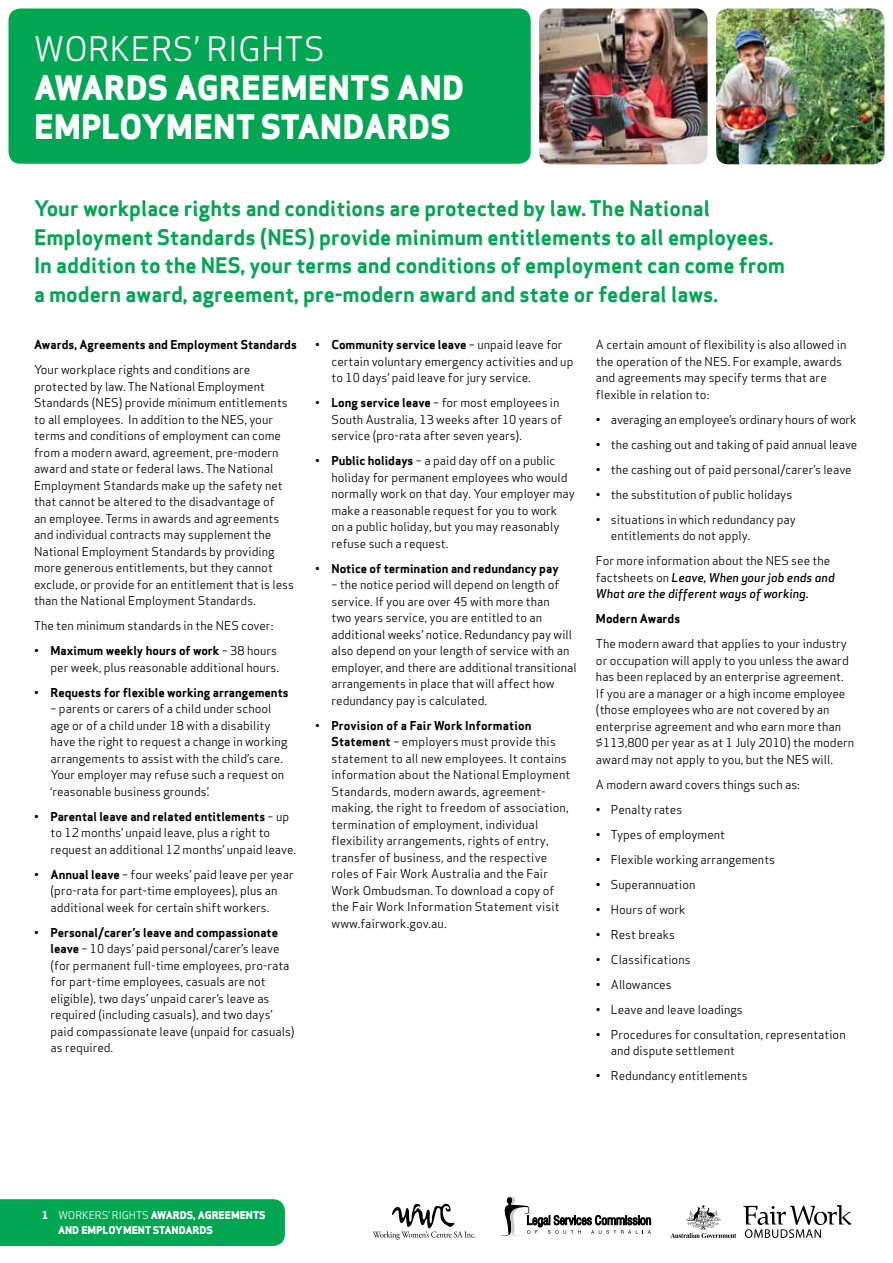
<style>
.page{position:relative;width:893px;height:1263px;background:#fff}
.page>*{position:absolute;margin:0;border:0;box-sizing:border-box;transform-origin:0 0}
.t1{font:800 33px/39px "Apex Sans";color:#fff}
.t2{font:33px "Apex Sans";letter-spacing:.01em;color:#fff}
.t3{font:700 21px/28.5px "Apex Sans";color:#00a651}
.t4{font:12px/16.5px "Apex Sans";color:#000}
.t5{font:700 12px "Apex Sans";color:#000}
.t6{font:italic 500 12px/16.5px "Apex Sans";color:#000}
.t7{font:800 10.5px/15px "Apex Sans";letter-spacing:-.005em;color:#fff}
.t8{font:10.5px "Apex Sans";color:#fff}
.s1{font-weight:700}
.s2{font-weight:400}
.s3{font-weight:400;font-style:normal}
.s4{font-weight:800}
</style>
<div class="page">
<div style="left:0;top:1199px;width:285px;height:47px;background:#00a651"></div>
<img style="left:539px;top:9px;width:169px;height:155px">
<img style="left:716px;top:9px;width:168px;height:155px">
<div style="left:9px;top:9px;width:522px;height:155px;background:#00a651;border-radius:12px"></div>
<svg style="left:373px;top:1203px;width:102px;height:37px"></svg>
<svg style="left:670px;top:1205px;width:66px;height:33px"></svg>
<svg style="left:743px;top:1205px;width:108px;height:33px"></svg>
<svg style="left:499px;top:1197px;width:152px;height:40px"></svg>
<h1 class="t2" style="left:34px;top:22px;width:292px">Workers’ Rights</h1>
<h1 class="t1" style="left:34px;top:68px;width:432px">AWARDS AGREEMENTS AND<br>EMPLOYMENT STANDARDS</h1>
<p class="t3" style="left:34px;top:194px;width:753px">Your workplace rights and conditions are protected by law. The National Employment Standards (NES) provide minimum entitlements to all employees.<br>In addition to the NES, your terms and conditions of employment can come from a modern award, agreement, pre-modern award and state or federal laws.</p>
<p class="t5" style="left:34px;top:337px;width:264px">Awards, Agreements and Employment Standards</p>
<p class="t4" style="left:34px;top:360px;width:261px">Your workplace rights and conditions are protected by law. The National Employment Standards (NES) provide minimum entitlements to all employees. I n addition to the NES, your terms and conditions of employment can come from a modern award, agreement, pre-modern award and state or federal laws. The National Employment Standards make up the safety net that cannot be altered to the disadvantage of<br>an employee. Terms in awards and agreements and individual contracts may supplement the National Employment Standards by providing more generous entitlements, but they cannot exclude, or provide for an entitlement that is less than the National Employment Standards.</p>
<p class="t4" style="left:34px;top:616px;width:241px">The ten minimum standards in the NES cover:</p>
<p class="t4" style="left:34px;top:641px;width:246px;text-align:right"><span class="s1">• Maximum weekly hours of work</span> – 38 hours per week, plus reasonable additional hours.</p>
<p class="t5" style="left:34px;top:684px;width:256px"><span class="s2">•</span> Requests for flexible working arrangements</p>
<p class="t4" style="left:51px;top:699px;width:238px">– parents or carers of a child under school age or of a child under 18 with a disability have the right to request a change in working arrangements to assist with the child’s care.<br>Your employer may refuse such a request on ‘reasonable business grounds’.</p>
<p class="t4" style="left:51px;top:807px;width:247px;text-indent:-16px"><span class="s1">• Parental leave and related entitlements</span> – up to 12 months’ unpaid leave, plus a right to request an additional 12 months’ unpaid leave.</p>
<p class="t4" style="left:51px;top:865px;width:245px;text-indent:-16px"><span class="s1">• Annual leave</span> – four weeks’ paid leave per year (pro-rata for part-time employees), plus an additional week for certain shift workers.</p>
<p class="t4" style="left:51px;top:923px;width:246px;text-indent:-16px">• <span class="s1">Personal/carer’s leave and compassionate leave</span> – 10 days’ paid personal/carer’s leave (for permanent full-time employees, pro-rata for part-time employees, casuals are not eligible), two days’ unpaid carer’s leave as required (including casuals), and two days’ paid compassionate leave (unpaid for casuals) as required.</p>
<p class="t4" style="left:331px;top:335px;width:243px;text-indent:-16px"><span class="s1">• Community service leave</span> – unpaid leave for certain voluntary emergency activities and up to 10 days’ paid leave for jury service.</p>
<p class="t4" style="left:331px;top:393px;width:232px;text-indent:-16px"><span class="s1">• Long service leave</span> – for most employees in<br>South Australia, 13 weeks after 10 years of service (pro-rata after seven years).</p>
<p class="t4" style="left:331px;top:451px;width:245px;text-indent:-16px"><span class="s1">• Public holidays</span> – a paid day off on a public holiday for permanent employees who would normally work on that day. Your employer may make a reasonable request for you to work<br>on a public holiday, but you may reasonably refuse such a request.</p>
<p class="t5" style="left:315px;top:561px;width:245px"><span class="s2">•</span> Notice of termination and redundancy pay</p>
<p class="t4" style="left:331px;top:575px;width:247px">– the notice period will depend on length of service. If you are over 45 with more than<br>two years service, you are entitled to an additional weeks’ notice. Redundancy pay will also depend on your length of service with an employer, and there are additional transitional arrangements in place that will affect how redundancy pay is calculated.</p>
<p class="t4" style="left:331px;top:716px;width:240px;text-indent:-16px">• <span class="s1">Provision of a Fair Work Information Statement</span> – employers must provide this statement to all new employees. It contains information about the National Employment Standards, modern awards, agreement&shy;making, the right to freedom of association, termination of employment, individual flexibility arrangements, rights of entry, transfer of business, and the respective roles of Fair Work Australia and the Fair Work Ombudsman. To download a copy of the Fair Work I nformation Statement visit www.fairwork.gov.au.</p>
<p class="t4" style="left:596px;top:335px;width:252px">A certain amount of flexibility is also allowed in the operation of the NES. For example, awards and agreements may specify terms that are flexible in relation to:</p>
<p class="t4" style="left:596px;top:410px;width:262px">• averaging an employee’s ordinary hours of work</p>
<p class="t4" style="left:596px;top:435px;width:263px">• the cashing out and taking of paid annual leave</p>
<p class="t4" style="left:596px;top:460px;width:257px">• the cashing out of paid personal/carer’s leave</p>
<p class="t4" style="left:596px;top:485px;width:198px">• the substitution of public holidays</p>
<p class="t4" style="left:611px;top:510px;width:186px;text-indent:-15px">• situations in which redundancy pay entitlements do not apply.</p>
<p class="t6" style="left:596px;top:551px;width:240px"><span class="s3">For more information about the NES see the factsheets on</span> Leave, When your job ends and<br>What are the different ways of working.</p>
<p class="t5" style="left:596px;top:611px;width:86px">Modern Awards</p>
<p class="t4" style="left:596px;top:634px;width:260px">The modern award that applies to your industry or occupation will apply to you unless the award has been replaced by an enterprise agreement.<br>If you are a manager or a high income employee (those employees who are not covered by an enterprise agreement and who earn more than $113,800 per year as at 1 July 2010) the modern award may not apply to you, but the NES will.</p>
<p class="t4" style="left:596px;top:775px;width:205px">A modern award covers things such as:</p>
<p class="t4" style="left:596px;top:800px;width:88px">• Penalty rates</p>
<p class="t4" style="left:596px;top:825px;width:131px">• Types of employment</p>
<p class="t4" style="left:596px;top:850px;width:181px">• Flexible working arrangements</p>
<p class="t4" style="left:596px;top:875px;width:101px">• Superannuation</p>
<p class="t4" style="left:596px;top:900px;width:91px">• Hours of work</p>
<p class="t4" style="left:596px;top:925px;width:80px">• Rest breaks</p>
<p class="t4" style="left:596px;top:950px;width:96px">• Classifications</p>
<p class="t4" style="left:596px;top:975px;width:77px">• Allowances</p>
<p class="t4" style="left:596px;top:1000px;width:148px">• Leave and leave loadings</p>
<p class="t4" style="left:611px;top:1025px;width:236px;text-indent:-15px">• Procedures for consultation, representation and dispute settlement</p>
<p class="t4" style="left:596px;top:1067px;width:153px">• Redundancy entitlements</p>
<p class="t8" style="left:42px;top:1206px;width:34px"><span class="s4">1</span> WORKERS</p>
<p class="t8" style="left:108px;top:1206px;width:11px">’ RIGHTS</p>
<p class="t7" style="left:58px;top:1207px;width:209px;text-indent:93px">AWARDS, AGREEMENTS<br>AND EMPLOYMENT STANDARDS</p>
</div>
